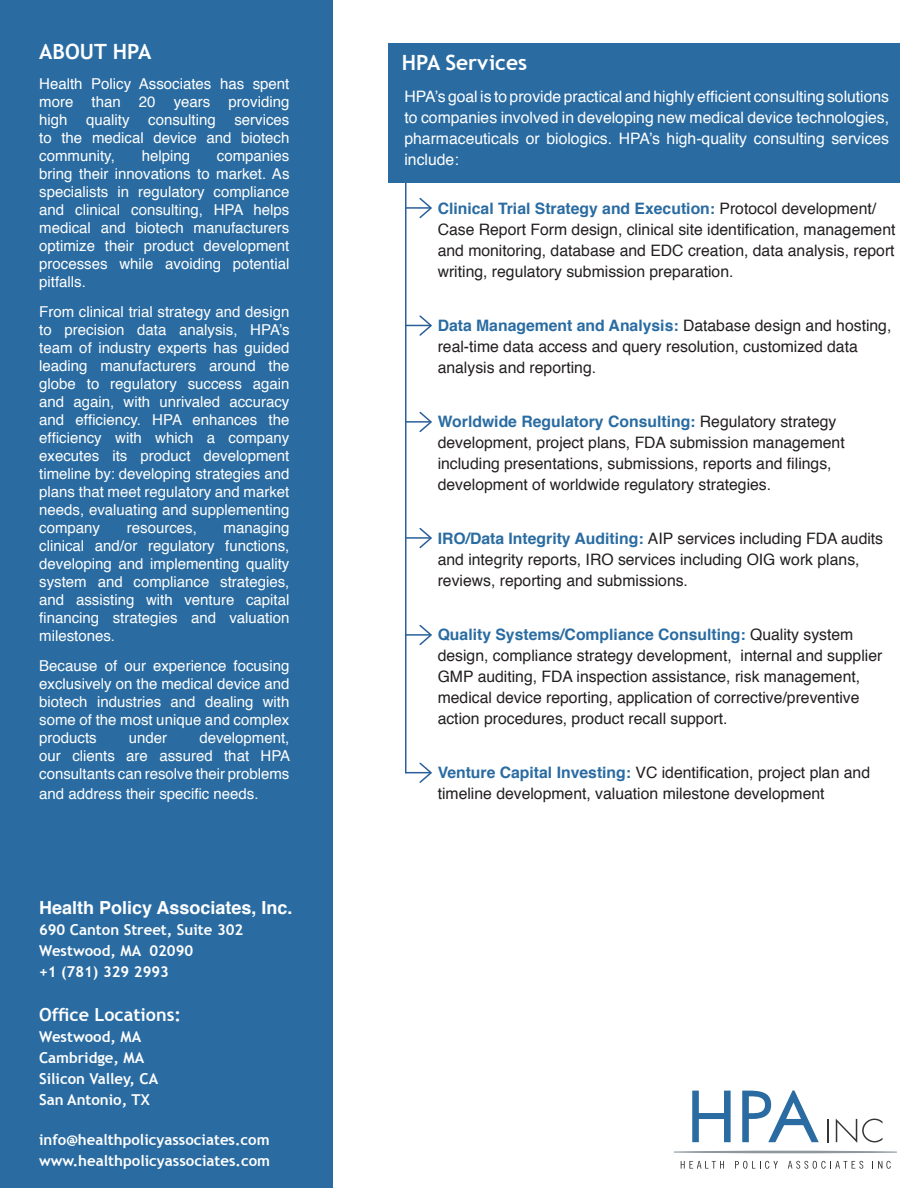
<style>
.page{position:relative;width:918px;height:1188px;background:#fff}
.page>*{position:absolute;margin:0;border:0;box-sizing:border-box;transform-origin:0 0}
.RedHeader{font:700 21px "Trebuchet MS";color:#fff}
.t1{font:700 18px "Helvetica";color:#fff}
.t2{font:700 18px "Trebuchet MS";color:#fff}
.bull{font:15.75px/21px "Helvetica";color:#231f20}
.Paragraph{font:15.75px/21px "Helvetica";color:#fff;text-align:justify}
.Paragraph-2{font:15px/18px "Helvetica";color:#fff;text-align:justify}
.t3{font:700 15px "Trebuchet MS";color:#fff}
.s1{font-weight:700;color:#2a6ca2}
</style>
<div class="page">
<div style="left:0;top:0;width:333px;height:1188px;background:#2a6ca2"></div>
<svg style="left:692px;top:1091px;width:39px;height:51px"></svg>
<svg style="left:742px;top:1090px;width:77px;height:52px"></svg>
<svg style="left:828px;top:1119px;width:1px;height:23px"></svg>
<svg style="left:836px;top:1119px;width:47px;height:24px"></svg>
<svg style="left:681px;top:1161px;width:43px;height:8px"></svg>
<svg style="left:735px;top:1161px;width:43px;height:8px"></svg>
<svg style="left:788px;top:1161px;width:75px;height:8px"></svg>
<svg style="left:674px;top:1150px;width:223px;height:4px"></svg>
<svg style="left:872px;top:1161px;width:19px;height:8px"></svg>
<hr style="left:405px;top:66px;width:1px;height:707px;background:#2a5f9a">
<svg style="left:406px;top:761px;width:26px;height:22px"></svg>
<hr style="left:406px;top:537px;width:25px;height:2px;background:#2a5f9a">
<svg style="left:418px;top:528px;width:14px;height:21px"></svg>
<hr style="left:406px;top:207px;width:25px;height:2px;background:#2a5f9a">
<svg style="left:418px;top:198px;width:14px;height:21px"></svg>
<svg style="left:406px;top:314px;width:26px;height:23px"></svg>
<hr style="left:406px;top:421px;width:25px;height:2px;background:#2a5f9a">
<svg style="left:418px;top:411px;width:14px;height:21px"></svg>
<hr style="left:406px;top:634px;width:25px;height:2px;background:#2a5f9a">
<svg style="left:418px;top:624px;width:14px;height:22px"></svg>
<div style="left:389px;top:43px;width:511px;height:140px;background:#2a6ca2"></div>
<p class="RedHeader" style="left:39px;top:38px;width:114px">ABOUT HPA</p>
<p class="Paragraph-2" style="left:39px;top:75px;width:252px">Health Policy Associates has spent more than 20 years providing high quality consulting services to the medical device and biotech community,</p>
<p class="Paragraph-2" style="left:142px;top:147px;width:50px">helping</p>
<p class="Paragraph-2" style="left:39px;top:147px;width:252px;text-indent:178px">companies bring their innovations to market. As specialists in regulatory compliance and clinical consulting, HPA helps medical and biotech manufacturers optimize their product development processes while avoiding potential pitfalls.</p>
<p class="Paragraph-2" style="left:39px;top:303px;width:252px">From clinical trial strategy and design to precision data analysis, HPA’s team of industry experts has guided leading manufacturers around the globe to regulatory success again and again, with unrivaled accuracy and efficiency. HPA enhances the efficiency with which a company executes its product development timeline by: developing strategies and plans that meet regulatory and market needs, evaluating and supplementing company</p>
<p class="Paragraph-2" style="left:39px;top:519px;width:252px;text-indent:184px">managing clinical and/or regulatory functions, developing and implementing quality system and compliance strategies, and assisting with venture capital financing strategies and valuation milestones.</p>
<p class="Paragraph-2" style="left:39px;top:657px;width:252px">Because of our experience focusing exclusively on the medical device and biotech industries and dealing with some of the most unique and complex products</p>
<p class="Paragraph-2" style="left:127px;top:519px;width:72px">resources,</p>
<p class="Paragraph-2" style="left:39px;top:729px;width:253px;text-indent:160px">development, our clients are assured that HPA consultants can resolve their problems</p>
<p class="Paragraph-2" style="left:39px;top:785px;width:221px">and address their specific needs.</p>
<p class="Paragraph-2" style="left:129px;top:729px;width:40px">under</p>
<p class="t1" style="left:39px;top:893px;width:255px">Health Policy Associates, Inc.</p>
<p class="t3" style="left:39px;top:920px;width:206px">690 Canton Street, Suite 302</p>
<p class="t3" style="left:39px;top:941px;width:156px">Westwood, MA 02090</p>
<p class="t3" style="left:39px;top:962px;width:132px">+1 (781) 329 2993</p>
<p class="t2" style="left:39px;top:1003px;width:144px">Office Locations:</p>
<p class="t3" style="left:39px;top:1027px;width:104px">Westwood, MA</p>
<p class="t3" style="left:39px;top:1048px;width:107px">Cambridge, MA</p>
<p class="t3" style="left:39px;top:1069px;width:121px">Silicon Valley, CA</p>
<p class="t3" style="left:39px;top:1090px;width:112px">San Antonio, TX</p>
<p class="t3" style="left:39px;top:1130px;width:232px">info@healthpolicyassociates.com</p>
<p class="t3" style="left:39px;top:1151px;width:233px">www.healthpolicyassociates.com</p>
<p class="RedHeader" style="left:402px;top:50px;width:127px">HPA Services</p>
<p class="Paragraph" style="left:404px;top:86px;width:486px">HPA’s goal is to provide practical and highly efficient consulting solutions to companies involved in developing new medical device technologies, pharmaceuticals or biologics. HPA’s high-quality consulting services include:</p>
<p class="bull" style="left:438px;top:198px;width:459px"><span class="s1">Clinical Trial Strategy and Execution:</span> Protocol development/ Case Report Form design, clinical site identification, management and monitoring, database and EDC creation, data analysis, report writing, regulatory submission preparation.</p>
<p class="bull" style="left:438px;top:315px;width:455px"><span class="s1">Data Management and Analysis:</span> Database design and hosting, real-time data access and query resolution, customized data analysis and reporting.</p>
<p class="bull" style="left:438px;top:411px;width:409px"><span class="s1">Worldwide Regulatory Consulting:</span> Regulatory strategy development, project plans, FDA submission management including presentations, submissions, reports and filings, development of worldwide regulatory strategies.</p>
<p class="bull" style="left:438px;top:528px;width:447px"><span class="s1">IRO/Data Integrity Auditing:</span> AIP services including FDA audits and integrity reports, IRO services including OIG work plans, reviews, reporting and submissions.</p>
<p class="bull" style="left:438px;top:624px;width:446px"><span class="s1">Quality Systems/Compliance Consulting:</span> Quality system design, compliance strategy development, internal and supplier GMP auditing, FDA inspection assistance, risk management, medical device reporting, application of corrective/preventive action procedures, product recall support.</p>
<p class="bull" style="left:438px;top:762px;width:434px"><span class="s1">Venture Capital Investing:</span> VC identification, project plan and timeline development, valuation milestone development</p>
</div>
